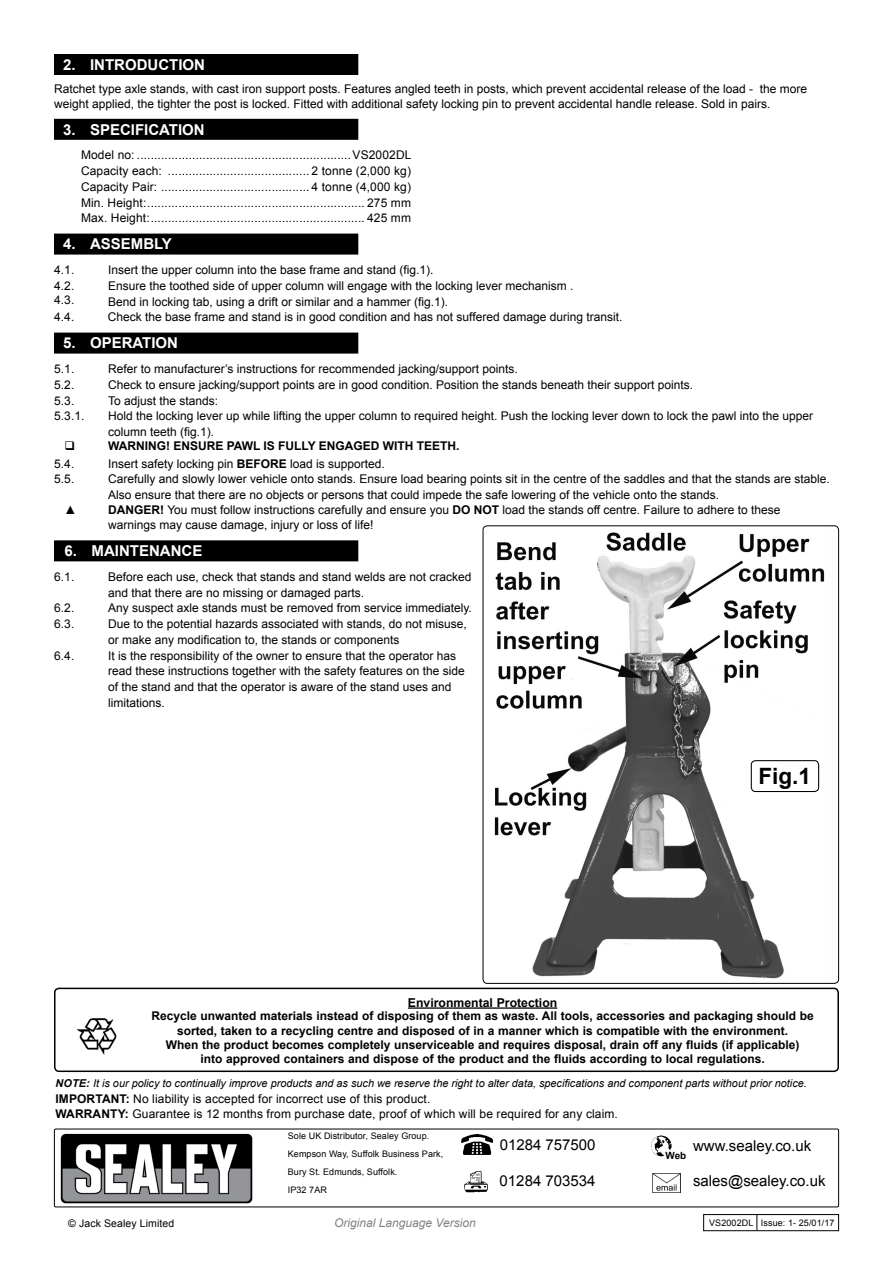
<style>
.page{position:relative;width:893px;height:1263px;background:#fff}
.page>*{position:absolute;margin:0;border:0;box-sizing:border-box;transform-origin:0 0}
.t1{font:700 22.5px "Arial";color:#000}
.t2{font:700 15px "Arial";color:#fff}
.t3{font:15px "Arial";color:#000}
.t4{font:700 12.3px "Arial";color:#000}
.t5{font:12px/15.8px "Arial";color:#000}
.t6{font:700 12px/14.4px "Arial";color:#000;text-align:center}
.t7{font:italic 12px "Arial";color:#808285}
.t8{font:italic 10.8px "Arial";color:#000}
.t9{font:10.5px "Arial";letter-spacing:.01em;color:#000}
.t10{font:700 9.9px "Arial";color:#000}
.t11{font:9px/18px "Arial";letter-spacing:.01em;color:#000}
.s1{font-weight:700}
</style>
<div class="page">
<div style="left:54px;top:1129px;width:785px;height:78px;border:1px solid #000;border-radius:2px"></div>
<img style="left:58px;top:1130px;width:197px;height:76px">
<img style="left:651px;top:1135px;width:21px;height:22px">
<div style="left:666px;top:1152px;width:20px;height:7px;background:#fff"></div>
<img style="left:464px;top:1171px;width:24px;height:21px">
<img style="left:461px;top:1135px;width:31px;height:20px">
<img style="left:652px;top:1173px;width:28px;height:19px">
<div style="left:54px;top:988px;width:785px;height:84px;border:2px solid #000;border-radius:4px"></div>
<img style="left:76px;top:1018px;width:41px;height:37px">
<hr style="left:408px;top:1007px;width:149px;height:2px;background:#000">
<div style="left:54px;top:54px;width:304px;height:21px;background:#000"></div>
<div style="left:54px;top:119px;width:304px;height:21px;background:#000"></div>
<div style="left:54px;top:234px;width:304px;height:21px;background:#000"></div>
<div style="left:54px;top:333px;width:304px;height:21px;background:#000"></div>
<div style="left:54px;top:540px;width:304px;height:21px;background:#000"></div>
<img style="left:494px;top:532px;width:331px;height:447px">
<div style="left:751px;top:761px;width:68px;height:30px;background:#fff;border-radius:4px"></div>
<div style="left:751px;top:760px;width:68px;height:32px;border:1px solid #000;border-radius:4px"></div>
<div style="left:703px;top:1214px;width:136px;height:17px;border:1px solid #000"></div>
<svg style="left:756px;top:1214px;width:1px;height:17px"></svg>
<p class="t2" style="left:63px;top:54px;width:143px">2. introduction</p>
<p class="t5" style="left:54px;top:82px;width:755px;line-height:14.4px">Ratchet type axle stands, with cast iron support posts. Features angled teeth in posts, which prevent accidental release of the load - the more weight applied, the tighter the post is locked. Fitted with additional safety locking pin to prevent accidental handle release. Sold in pairs.</p>
<p class="t2" style="left:63px;top:119px;width:131px">3. SPECIFICATION</p>
<p class="t5" style="left:81px;top:147px;width:332px">Model no: ..............................................................VS2002DL Capacity each: ......................................... 2 tonne (2,000 kg)<br>Capacity Pair: ........................................... 4 tonne (4,000 kg)<br>Min. Height:............................................................... 275 mm Max. Height:.............................................................. 425 mm</p>
<p class="t2" style="left:63px;top:234px;width:110px">4. assembly</p>
<p class="t5" style="left:54px;top:262px;width:22px">4.1.</p>
<p class="t5" style="left:98px;top:262px;width:337px">I nsert the upper column into the base frame and stand (fig.1).</p>
<p class="t5" style="left:54px;top:278px;width:22px">4.2.</p>
<p class="t5" style="left:101px;top:278px;width:474px">Ensure the toothed side of upper column will engage with the locking lever mechanism .</p>
<p class="t5" style="left:54px;top:292px;width:22px">4.3.</p>
<p class="t5" style="left:108px;top:294px;width:342px">Bend in locking tab, using a drift or similar and a hammer (fig.1).</p>
<p class="t5" style="left:54px;top:309px;width:22px">4.4.</p>
<p class="t5" style="left:108px;top:309px;width:516px">Check the base frame and stand is in good condition and has not suffered damage during transit.</p>
<p class="t2" style="left:63px;top:333px;width:117px">5. operation</p>
<p class="t5" style="left:54px;top:361px;width:22px">5.1.</p>
<p class="t5" style="left:98px;top:361px;width:422px">Refer to manufacturer’s instructions for recommended jacking/support points.</p>
<p class="t5" style="left:54px;top:377px;width:22px">5.2.</p>
<p class="t5" style="left:98px;top:377px;width:597px">Check to ensure jacking/support points are in good condition. Position the stands beneath their support points.</p>
<p class="t5" style="left:54px;top:393px;width:22px">5.3.</p>
<p class="t5" style="left:98px;top:393px;width:122px">To adjust the stands:</p>
<p class="t5" style="left:54px;top:408px;width:32px">5.3.1.</p>
<p class="t5" style="left:108px;top:408px;width:707px">Hold the locking lever up while lifting the upper column to required height. Push the locking lever down to lock the pawl into the upper column teeth (fig.1).</p>
<p class="t6" style="left:108px;top:439px;width:75px">WARNING! ENSU</p>
<p class="t6" style="left:207px;top:439px;width:43px">RE PAWL</p>
<p class="t6" style="left:264px;top:439px;width:12px">ISFULLYEN</p>
<p class="t6" style="left:336px;top:439px;width:36px">GAGEDW</p>
<p class="t6" style="left:394px;top:439px;width:12px">ITHTEETH</p>
<p class="t6" style="left:456px;top:439px;width:5px">.</p>
<p class="t5" style="left:54px;top:456px;width:38px">5.4. I</p>
<p class="t5" style="left:111px;top:456px;width:135px">nsert safety locking pin <span class="s1">BEFO</span></p>
<p class="t5" style="left:270px;top:456px;width:116px"><span class="s1">RE</span> load is supported.</p>
<p class="t5" style="left:54px;top:471px;width:22px">5.5.</p>
<p class="t5" style="left:108px;top:471px;width:723px">Carefully and slowly lower vehicle onto stands. Ensure load bearing points sit in the centre of the saddles and that the stands are stable.<br>Also ensure that there are no objects or persons that could impede the safe lowering of the vehicle onto the stands.</p>
<p class="t5" style="left:64px;top:502px;width:13px">▲</p>
<p class="t5" style="left:108px;top:502px;width:375px"><span class="s1">DANGER!</span> You must follow instructions carefully and ensure you <span class="s1">DO NOT</span></p>
<p class="t5" style="left:502px;top:502px;width:279px">load the stands off centre. Failure to adhere to these</p>
<p class="t5" style="left:108px;top:517px;width:267px">warnings may cause damage, injury or loss of life!</p>
<p class="t2" style="left:64px;top:541px;width:37px">6. mai</p>
<p class="t2" style="left:119px;top:541px;width:85px">ntenance</p>
<p class="t5" style="left:54px;top:569px;width:22px">6.1.</p>
<p class="t5" style="left:108px;top:569px;width:365px">Before each use, check that stands and stand welds are not cracked and that there are no missing or damaged parts.</p>
<p class="t5" style="left:54px;top:600px;width:22px">6.2.</p>
<p class="t5" style="left:108px;top:600px;width:365px">Any suspect axle stands must be removed from service immediately.</p>
<p class="t5" style="left:54px;top:616px;width:22px">6.3.</p>
<p class="t5" style="left:108px;top:616px;width:360px;text-indent:-10px">D ue to the potential hazards associated with stands, do not misuse, or make any modification to, the stands or components</p>
<p class="t5" style="left:54px;top:648px;width:22px">6.4.</p>
<p class="t5" style="left:108px;top:648px;width:358px;text-indent:-14px">It is the responsibility of the owner to ensure that the operator has read these instructions together with the safety features on the side of the stand and that the operator is aware of the stand uses and limitations.</p>
<h1 class="t1" style="left:758px;top:761px;width:54px">Fig.1</h1>
<p class="t4" style="left:408px;top:994px;width:151px">Environmental Protection</p>
<p class="t6" style="left:151px;top:1009px;width:664px">Recycle unwanted materials instead of disposing of them as waste. All tools, accessories and packaging should be sorted, taken to a recycling centre and disposed of in a manner which is compatible with the environment.<br>When the product becomes completely unserviceable and requires disposal, drain off any fluids (if applicable)<br>into approved containers and dispose of the product and the fluids according to local regulations.</p>
<p class="t8" style="left:56px;top:1076px;width:753px"><span class="s1">NOTE:</span> It is our policy to continually improve products and as such we reserve the right to alter data, specifications and component parts without prior notice.</p>
<p class="t5" style="left:56px;top:1091px;width:376px"><span class="s1">IMPORTANT:</span> No liability is accepted for incorrect use of this product.<br><span class="s1">WARRANTY</span></p>
<p class="t5" style="left:125px;top:1106px;width:494px"><span class="s1">:</span> Guarantee is 12 months from purchase date, proof of which will be required for any claim.</p>
<p class="t11" style="left:288px;top:1127px;width:157px">Sole U K Distributor, Sealey Group. kempson Way, Suffolk Business Park,<br>Bury St. Edmunds, Suffolk.<br>I P32 7AR</p>
<p class="t3" style="left:693px;top:1135px;width:120px">www.sealey.co.uk</p>
<p class="t3" style="left:500px;top:1135px;width:97px">01284 757500</p>
<p class="t3" style="left:500px;top:1171px;width:97px">01284 703534</p>
<p class="t10" style="left:666px;top:1149px;width:22px">Web</p>
<p class="t3" style="left:693px;top:1171px;width:134px">sales@sealey.co.uk</p>
<p class="t9" style="left:68px;top:1217px;width:108px">© Jack Sealey Limited</p>
<p class="t7" style="left:334px;top:1215px;width:143px">Original Language Version</p>
<p class="t11" style="left:709px;top:1214px;width:39px">VS2002DL</p>
<p class="t11" style="left:761px;top:1214px;width:75px">Issue: 1- 25/01/17</p>
</div>
